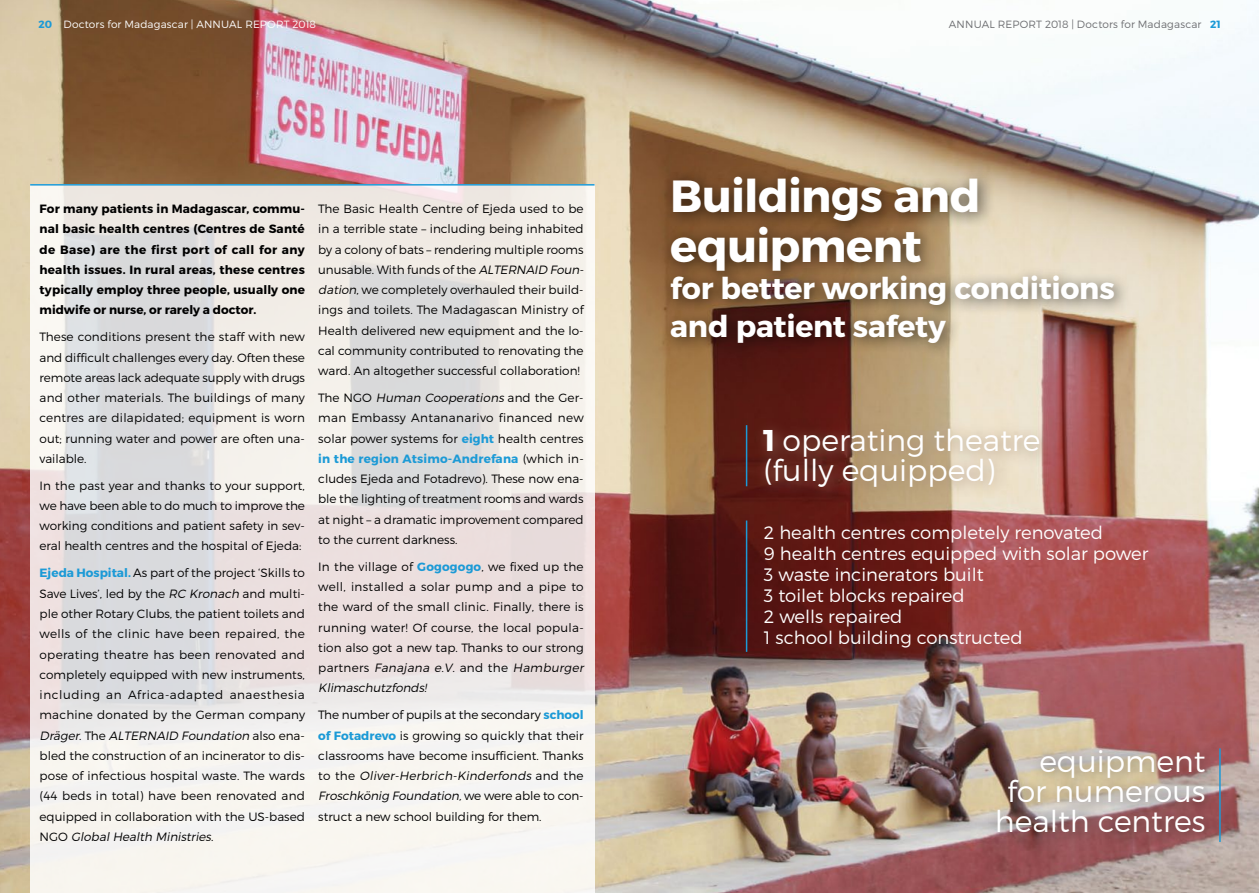
<style>
.page{position:relative;width:1259px;height:893px;background:#fff}
.page>*{position:absolute;margin:0;border:0;box-sizing:border-box;transform-origin:0 0}
.t1{font:700 45px/49.5px "Montserrat";letter-spacing:-.015em;color:#fff}
.t2{font:300 30px/30px "Montserrat";color:#fff}
.t3{font:700 30px/37.5px "Montserrat";letter-spacing:-.01em;color:#fff}
.t4{font:300 18px/21px "Montserrat";color:#fff}
.t5{font:300 12px/20.2px "Montserrat";color:#000;text-align:justify}
.t6{font:700 12px/20.2px "Montserrat";color:#000;text-align:justify}
.t7{font:300 10.5px "Montserrat";letter-spacing:.015em;color:#fff}
.t8{font:300 10.5px "Montserrat";letter-spacing:.015em;color:#6d6e71}
.s1{font-weight:700;color:#1c9ad6}
.s2{font-style:italic}
.s3{font-weight:700}
</style>
<div class="page">
<img style="left:0;top:0;width:1259px;height:893px">
<svg style="left:30px;top:186px;width:564px;height:707px"></svg>
<hr style="left:30px;top:184px;width:564px;height:2px;background:#1c9ad6">
<div style="left:660px;top:166px;width:470px;height:193px;background:#000;opacity:.6"></div>
<div style="left:753px;top:419px;width:302px;height:84px;background:#9d816d;opacity:.8"></div>
<hr style="left:746px;top:425px;width:1px;height:61px;background:#1c9ad6">
<hr style="left:746px;top:520px;width:1px;height:132px;background:#1c9ad6">
<div style="left:987px;top:740px;width:234px;height:108px;background:#4a4240;opacity:.8"></div>
<hr style="left:1219px;top:748px;width:1px;height:94px;background:#1c9ad6">
<p class="t7" style="left:38px;top:18px;width:279px"><span class="s1">20</span> Doctors for Madagascar | Annual Report 2018</p>
<p class="t8" style="left:949px;top:18px;width:273px">Annual Report 2018 | Doctors for Madagascar <span class="s1">21</span></p>
<p class="t6" style="left:40px;top:199px;width:267px">For many patients in Madagascar, commu&shy;nal basic health centres (Centres de Santé de Base) are the first port of call for any health issues. In rural areas, these centres typically employ three people, usually one midwife or nurse, or rarely a doctor.</p>
<p class="t5" style="left:40px;top:327px;width:267px">These conditions present the staff with new and difficult challenges every day. Often these remote areas lack adequate supply with drugs and other materials. The buildings of many centres are dilapidated; equipment is worn out; running water and power are often una&shy;vailable.</p>
<p class="t5" style="left:40px;top:475px;width:267px">In the past year and thanks to your support, we have been able to do much to improve the working conditions and patient safety in sev&shy;eral health centres and the hospital of Ejeda:</p>
<p class="t5" style="left:40px;top:563px;width:267px"><span class="s1">Ejeda Hospital.</span> As part of the project ‘Skills to Save Lives’, led by the <span class="s2">RC Kronach</span> and multi&shy;ple other Rotary Clubs, the patient toilets and wells of the clinic have been repaired, the operating theatre has been renovated and completely equipped with new instruments, including an Africa-adapted anaesthesia machine donated by the German company <span class="s2">Dräger</span>. Th e <span class="s2">ALTERNAID Foundation</span> a l s o e n a - bled the construction of an incinerator to dis&shy;pose of infectious hospital waste. The wards (44 beds in total) have been renovated and equipped in collaboration with the US-based N G O <span class="s2">Global Health Ministries</span>.</p>
<p class="t5" style="left:318px;top:198px;width:269px;text-align:left">The Basic Health Centre of Ejeda used to be in a terrible state – including being inhabited by a colony of bats – rendering multiple rooms unusable. With funds of the <span class="s2">ALTERNAIDFoun&shy;dation</span>, we completely overhauled their build&shy;ings and toilets. The Madagascan Ministry of Health delivered new equipment and the lo&shy;cal community contributed to renovating the ward. An altogether successful collaboration!</p>
<p class="t5" style="left:318px;top:387px;width:267px">Th e N G O <span class="s2">Human Cooperations</span> a n d t h e G e r&shy;man E mbassy Antananarivo financed new solar power systems for <span class="s1">eight</span> health centres <span class="s1">in the region Atsimo-Andrefana</span> (which in&shy;cludes Ejeda and Fotadrevo). These now ena&shy;ble the lighting of treatment rooms and wards at night – a dramatic improvement compared to the current darkness.</p>
<p class="t5" style="left:318px;top:556px;width:269px;text-align:left">In the village of <span class="s1">Gogogogo</span>, we fixed up the well, installed a solar pump and a pipe to the ward of the small clinic. Finally, there is running water! Of course, the local popula&shy;tion also got a new tap. Thanks to our strong p a rt n e rs <span class="s2">Fanajana e.V.</span> a n d t h e <span class="s2">Hamburger Klimaschutzfonds!</span></p>
<p class="t5" style="left:318px;top:705px;width:267px">The number of pupils at the secondary <span class="s1">school of Fotadrevo</span> is growing so quickly that their classrooms have become insufficient. Thanks to t h e <span class="s2">Oliver-Herbrich-Kinderfonds</span> a n d t h e <span class="s2">Froschkönig Foundation,</span>we we re a b l e t o c o n - struct a new school building for them.</p>
<h1 class="t1" style="left:670px;top:172px;width:312px">Buildings and equipment</h1>
<h2 class="t3" style="left:670px;top:270px;width:446px">for better working conditions and patient safety</h2>
<h2 class="t2" style="left:763px;top:425px;width:279px"><span class="s3">1</span> operating theatre (fully equipped)</h2>
<h3 class="t4" style="left:764px;top:522px;width:386px">2 health centres completely renovated<br>9 health centres equipped with solar power<br>3 waste incinerators built<br>3 toilet blocks repaired<br>2 wells repaired<br>1 school building constructed</h3>
<h2 class="t2" style="left:995px;top:745px;width:212px;text-align:right">equipment for numerous health centres</h2>
</div>
